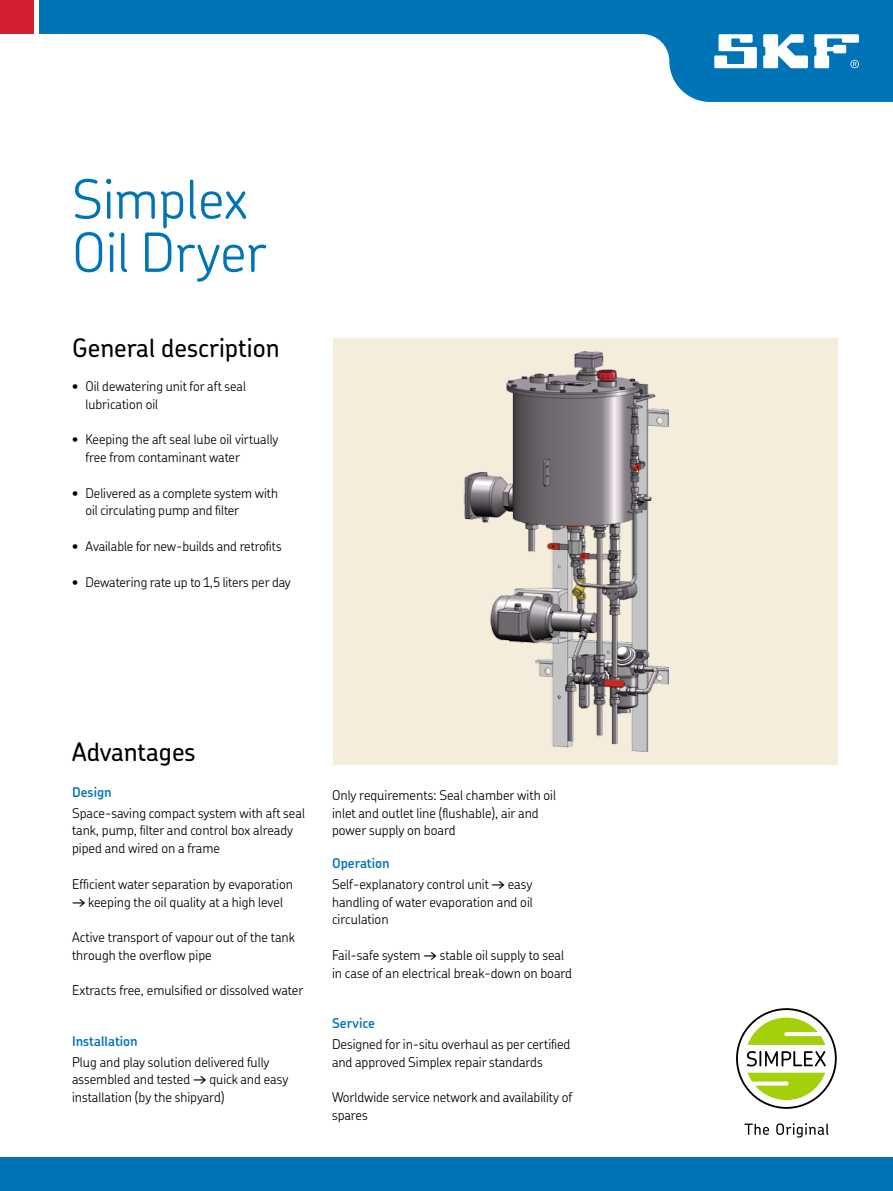
<style>
.page{position:relative;width:893px;height:1191px;background:#fff}
.page>*{position:absolute;margin:0;border:0;box-sizing:border-box;transform-origin:0 0}
.t1{font:300 54px/53.2px "SKF Chevin OT";color:#0074b7}
.t2{font:500 25.5px "SKF Chevin OT";color:#000}
.t3{font:300 13.5px/17.9px "SKF Chevin OT";color:#000}
.t4{font:600 13.5px "SKF Chevin OT";color:#0074b7}
.t5{font:300 13.35px/17.9px "SKF Chevin OT";letter-spacing:-.005em;color:#000}
.s1{font-weight:600;color:#0074b7}
</style>
<div class="page">
<div style="left:333px;top:338px;width:504px;height:426px;background:#f4eddc"></div>
<img style="left:464px;top:351px;width:204px;height:400px">
<div style="left:0;top:1157px;width:892px;height:34px;background:#0074b7"></div>
<svg style="left:39px;top:0;width:853px;height:102px"></svg>
<svg style="left:714px;top:34px;width:42px;height:34px"></svg>
<svg style="left:763px;top:34px;width:44px;height:34px"></svg>
<svg style="left:814px;top:34px;width:44px;height:34px"></svg>
<div style="left:0;top:0;width:34px;height:34px;background:#d51e2f"></div>
<svg style="left:736px;top:1008px;width:100px;height:101px"></svg>
<svg style="left:744px;top:1124px;width:25px;height:11px"></svg>
<svg style="left:776px;top:1123px;width:52px;height:15px"></svg>
<h1 class="t1" style="left:72px;top:165px;width:196px">Simplex<br>Oil Dryer</h1>
<h2 class="t2" style="left:72px;top:324px;width:209px">General description</h2>
<p class="t5" style="left:85px;top:376px;width:162px;text-indent:-13px">• Oil dewatering unit for aft seal lubrication oil</p>
<p class="t5" style="left:85px;top:429px;width:194px;text-indent:-13px">• Keeping the aft seal lube oil virtually free from contaminant water</p>
<p class="t5" style="left:85px;top:482px;width:194px;text-indent:-13px">• Delivered as a complete system with oil circulating pump and filter</p>
<p class="t5" style="left:72px;top:535px;width:211px">• Available for new-builds and retrofits</p>
<p class="t5" style="left:72px;top:571px;width:220px">• Dewatering rate up to 1,5 liters per day</p>
<h2 class="t2" style="left:72px;top:729px;width:125px">Advantages</h2>
<p class="t4" style="left:72px;top:779px;width:41px">Design</p>
<p class="t3" style="left:72px;top:802px;width:234px">Space-saving compact system with aft seal tank, pump, filter and control box already piped and wired on a frame</p>
<p class="t3" style="left:72px;top:873px;width:222px">Efficient water separation by evaporation</p>
<p class="t3" style="left:72px;top:891px;width:212px">→ keeping the oil quality at a high level</p>
<p class="t3" style="left:72px;top:926px;width:224px">Active transport of vapour out of the tank through the overflow pipe</p>
<p class="t3" style="left:72px;top:980px;width:233px">Extracts free, emulsified or dissolved water</p>
<p class="t4" style="left:72px;top:1028px;width:67px">Installation</p>
<p class="t3" style="left:72px;top:1051px;width:218px">Plug and play solution delivered fully assembled and tested → quick and easy installation (by the shipyard)</p>
<p class="t3" style="left:332px;top:784px;width:225px">Only requirements: Seal chamber with oil inlet and outlet line (flushable), air and power supply on board</p>
<p class="t3" style="left:332px;top:851px;width:202px;line-height:20.9px"><span class="s1">Operation<br></span>Self-explanatory control unit → easy</p>
<p class="t3" style="left:332px;top:891px;width:202px">handling of water evaporation and oil circulation</p>
<p class="t3" style="left:332px;top:944px;width:241px">Fail-safe system → stable oil supply to seal in case of an electrical break-down on board</p>
<p class="t4" style="left:332px;top:1011px;width:44px">Service</p>
<p class="t3" style="left:332px;top:1033px;width:240px">Designed for in-situ overhaul as per certified and approved Simplex repair standards</p>
<p class="t3" style="left:332px;top:1086px;width:242px">Worldwide service network and availability of spares</p>
</div>
